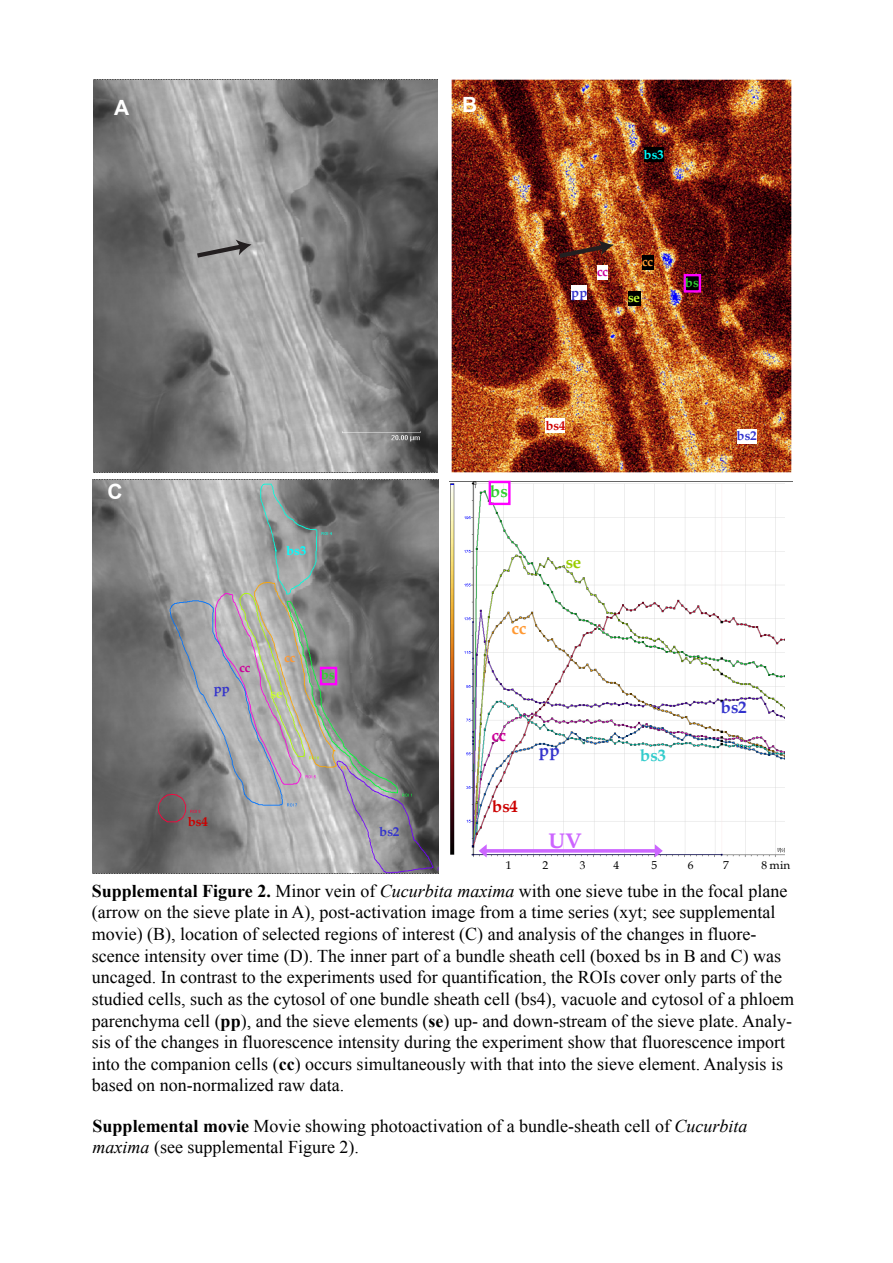
<style>
.page{position:relative;width:893px;height:1263px;background:#fff}
.page>*{position:absolute;margin:0;border:0;box-sizing:border-box;transform-origin:0 0}
.t1{font:700 21.15px "Book Antiqua";color:#c6f}
.t2{font:700 21px "Arial";color:#fff}
.t3{font:18px/21.6px "Times New Roman";color:#000}
.t4{font:700 16.65px "Book Antiqua";color:#33c}
.t5{font:700 16.65px "Book Antiqua";color:#c00}
.t6{font:700 16.65px "Book Antiqua";color:#3cc}
.t7{font:700 16.65px "Book Antiqua";color:#3c3}
.t8{font:700 16.65px "Book Antiqua";color:#9c0}
.t9{font:700 16.65px "Book Antiqua";color:#f93}
.t10{font:700 16.65px "Book Antiqua";color:#c09}
.t11{font:700 12.9px "Book Antiqua";letter-spacing:.02em;color:#33c}
.t12{font:700 12.9px "Book Antiqua";color:#0ff}
.t13{font:700 12.9px "Book Antiqua";color:#c00}
.t14{font:700 12.9px "Book Antiqua";color:#3c3}
.t15{font:700 12.9px "Book Antiqua";color:#f93}
.t16{font:700 12.9px "Book Antiqua";color:#cf3}
.t17{font:700 12.9px "Book Antiqua";color:#c09}
.t18{font:11.4px "Book Antiqua";color:#000}
.s1{font-weight:700}
.s2{font-style:italic}
</style>
<div class="page">
<img style="left:451px;top:80px;width:341px;height:392px">
<img style="left:93px;top:80px;width:345px;height:392px">
<img style="left:92px;top:479px;width:347px;height:394px">
<div style="left:320px;top:667px;width:17px;height:18px;border:2px solid #f0f"></div>
<div style="left:684px;top:274px;width:17px;height:19px;background:#000;border:2px solid #f0f"></div>
<div style="left:737px;top:429px;width:20px;height:14px;background:#fff"></div>
<div style="left:644px;top:147px;width:20px;height:15px;background:#000"></div>
<div style="left:642px;top:255px;width:11px;height:15px;background:#000"></div>
<div style="left:628px;top:291px;width:12px;height:15px;background:#000"></div>
<div style="left:597px;top:265px;width:11px;height:15px;background:#fff"></div>
<div style="left:571px;top:285px;width:16px;height:15px;background:#fff"></div>
<div style="left:545px;top:418px;width:20px;height:15px;background:#fff"></div>
<svg style="left:192px;top:239px;width:60px;height:22px"></svg>
<img style="left:450px;top:482px;width:335px;height:376px">
<div style="left:489px;top:481px;width:22px;height:24px;border:2px solid #f0f"></div>
<svg style="left:487px;top:849px;width:168px;height:4px"></svg>
<svg style="left:655px;top:844px;width:8px;height:13px"></svg>
<svg style="left:479px;top:844px;width:8px;height:13px"></svg>
<svg style="left:555px;top:240px;width:59px;height:21px"></svg>
<p class="t2" style="left:114px;top:93px;width:17px">A</p>
<p class="t2" style="left:462px;top:90px;width:17px">B</p>
<p class="t12" style="left:644px;top:146px;width:22px">bs3</p>
<p class="t11" style="left:571px;top:284px;width:18px">pp</p>
<p class="t17" style="left:597px;top:263px;width:13px">cc</p>
<p class="t15" style="left:642px;top:253px;width:13px">cc</p>
<p class="t16" style="left:628px;top:289px;width:13px">se</p>
<p class="t14" style="left:685px;top:273px;width:15px">bs</p>
<p class="t2" style="left:107px;top:478px;width:17px">C</p>
<p class="t12" style="left:286px;top:541px;width:22px">bs3</p>
<p class="t11" style="left:214px;top:679px;width:18px">pp</p>
<p class="t17" style="left:239px;top:659px;width:13px">cc</p>
<p class="t15" style="left:284px;top:649px;width:13px">cc</p>
<p class="t16" style="left:271px;top:685px;width:13px">se</p>
<p class="t14" style="left:321px;top:666px;width:15px">bs</p>
<p class="t13" style="left:188px;top:812px;width:22px">bs4</p>
<p class="t11" style="left:379px;top:823px;width:22px">bs2</p>
<p class="t7" style="left:490px;top:480px;width:20px">bs</p>
<p class="t13" style="left:545px;top:417px;width:22px">bs4</p>
<p class="t9" style="left:512px;top:617px;width:16px">cc</p>
<p class="t8" style="left:566px;top:551px;width:17px">se</p>
<p class="t10" style="left:492px;top:724px;width:16px">cc</p>
<p class="t5" style="left:492px;top:795px;width:28px">bs4</p>
<p class="t4" style="left:539px;top:739px;width:22px">pp</p>
<p class="t1" style="left:548px;top:826px;width:35px">UV</p>
<p class="t11" style="left:737px;top:427px;width:22px">bs2</p>
<p class="t6" style="left:640px;top:744px;width:28px">bs3</p>
<p class="t4" style="left:720px;top:696px;width:28px">bs2</p>
<p class="t18" style="left:506px;top:857px;width:7px">1</p>
<p class="t18" style="left:542px;top:857px;width:7px">2</p>
<p class="t18" style="left:580px;top:857px;width:7px">3</p>
<p class="t18" style="left:613px;top:857px;width:7px">4</p>
<p class="t18" style="left:651px;top:857px;width:7px">5</p>
<p class="t18" style="left:688px;top:857px;width:7px">6</p>
<p class="t18" style="left:723px;top:857px;width:7px">7</p>
<p class="t18" style="left:761px;top:857px;width:30px">8 min</p>
<p class="t3" style="left:92px;top:880px;width:704px"><span class="s1">Supplemental Figure 2.</span> Minor vein of <span class="s2">Cucurbita maxima</span> with one sieve tube in the focal plane (arrow on the sieve plate in A), post-activation image from a time series (xyt; see supplemental movie) (B), location of selected regions of interest (C) and analysis of the changes in fluore&shy;scence intensity over time (D). The inner part of a bundle sheath cell (boxed bs in B and C) was uncaged. In contrast to the experiments used for quantification, the ROIs cover only parts of the studied cells, such as the cytosol of one bundle sheath cell (bs4), vacuole and cytosol of a phloem parenchyma cell (<span class="s1">pp</span>), and the sieve elements (<span class="s1">se</span>) up- and down-stream of the sieve plate. Analy&shy;sis of the changes in fluorescence intensity during the experiment show that fluorescence import into the companion cells (<span class="s1">cc</span>) occurs simultaneously with that into the sieve element. Analysis is based on non-normalized raw data.</p>
<p class="t3" style="left:93px;top:1115px;width:656px"><span class="s1">Supplemental movie</span> Movie showing photoactivation of a bundle-sheath cell of <span class="s2">Cucurbita maxima</span> (see supplemental Figure 2).</p>
</div>
